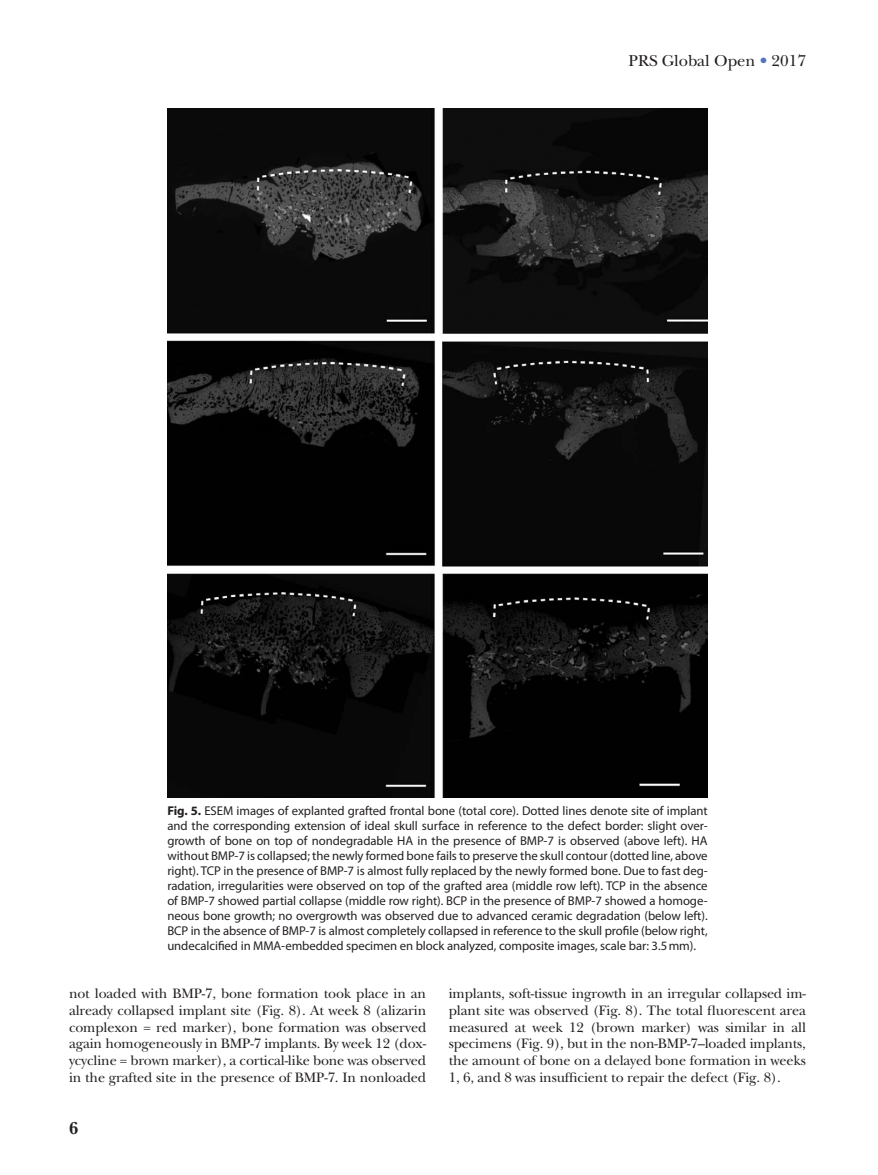
<style>
.page{position:relative;width:878px;height:1175px;background:#fff}
.page>*{position:absolute;margin:0;border:0;box-sizing:border-box;transform-origin:0 0}
.t1{font:700 18px "New Baskerville";color:#231f20}
.t2{font:16.5px "New Baskerville";color:#231f20}
.t3{font:14.25px/16.6px "New Baskerville";letter-spacing:-.01em;color:#231f20;text-align:justify}
.t4{font:12.75px/15px "Myriad Pro";letter-spacing:-.005em;color:#231f20;text-align:justify}
.s1{color:#5775ba}
.s2{font-weight:700}
</style>
<div class="page">
<img style="left:167px;top:108px;width:540px;height:690px">
<p class="t2" style="left:628px;top:51px;width:179px">PRS Global Open <span class="s1">•</span> 2017</p>
<p class="t4" style="left:167px;top:803px;width:542px"><span class="s2">Fig. 5.</span> ESEM images of explanted grafted frontal bone (total core). Dotted lines denote site of implant and the corresponding extension of ideal skull surface in reference to the defect border: slight over&shy;growth of bone on top of nondegradable HA in the presence of BMP-7 is observed (above left). HA without BMP-7 is collapsed; the newly formed bone fails to preserve the skull contour (dotted line, above right). TCP in the presence of BMP-7 is almost fully replaced by the newly formed bone. Due to fast deg&shy;radation, irregularities were observed on top of the grafted area (middle row left). TCP in the absence of BMP-7 showed partial collapse (middle row right). BCP in the presence of BMP-7 showed a homoge&shy;neous bone growth; no overgrowth was observed due to advanced ceramic degradation (below left).<br>BCP in the absence of BMP-7 is almost completely collapsed in reference to the skull profile (below right, undecalcified in MMA</p>
<p class="t4" style="left:281px;top:938px;width:416px">-embedded specimen en block analyzed, composite images, scale bar: 3.5mm).</p>
<p class="t3" style="left:69px;top:985px;width:359px">not loaded with BMP-7, bone formation took place in an already collapsed implant site (Fig. 8). At week 8 (alizarin complexon = red marker), bone formation was observed again homogeneously in BMP-7 implants. By week 12 (dox&shy;ycycline = brown marker), a cortical-like bone was observed in the grafted site in the presence of BMP-7. In nonloaded</p>
<p class="t3" style="left:449px;top:985px;width:359px">implants, soft-tissue ingrowth in an irregular collapsed im&shy;plant site was observed (Fig. 8). The total fluorescent area measured at week 12 (brown marker) was similar in all specimens (Fig. 9), but in the non-BMP-7–loaded implants, the amount of bone on a delayed bone formation in weeks 1, 6, and 8 was insufficient to repair the defect (Fig. 8).</p>
<h1 class="t1" style="left:69px;top:1118px;width:11px">6</h1>
</div>
